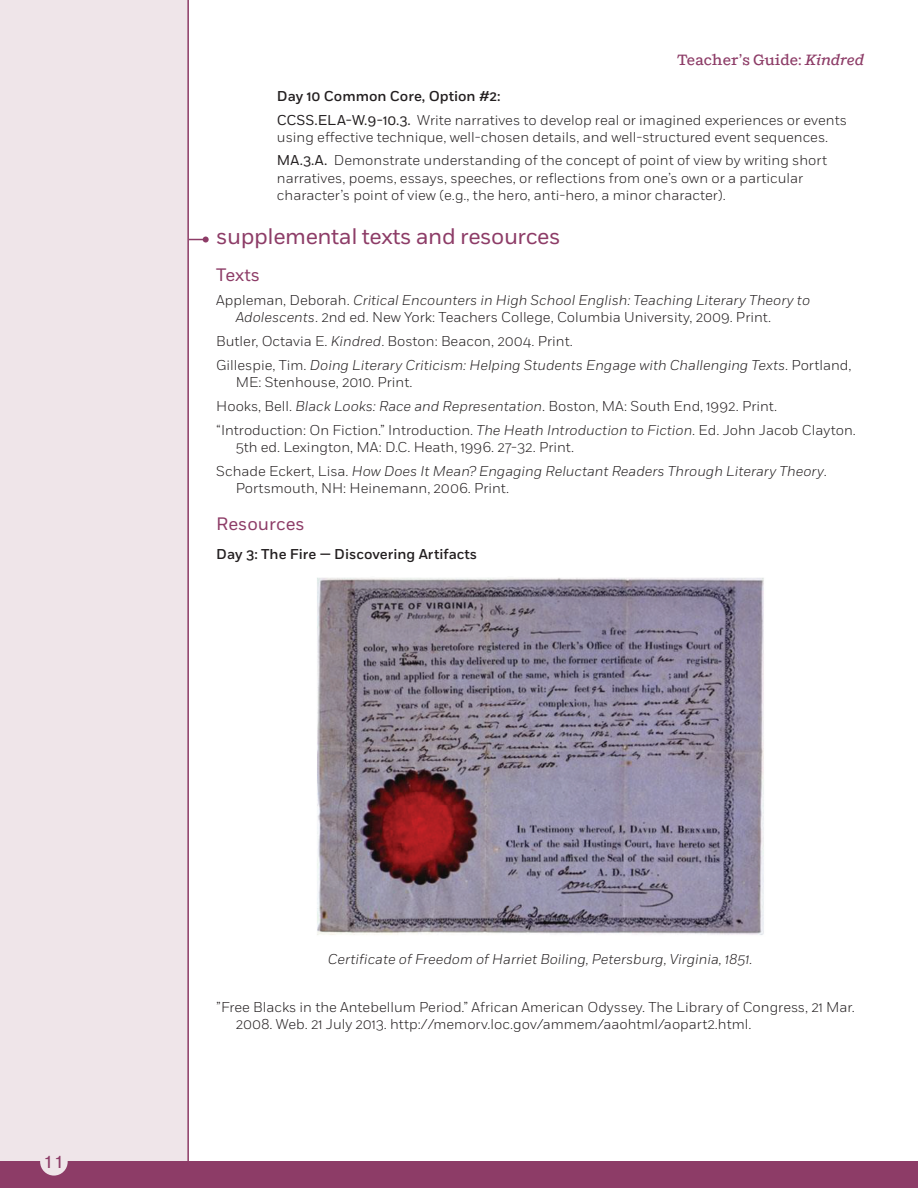
<style>
.page{position:relative;width:918px;height:1188px;background:#fff}
.page>*{position:absolute;margin:0;border:0;box-sizing:border-box;transform-origin:0 0}
.t1{font:22.5px "Fort";letter-spacing:-.02em;color:#8d3c67}
.t2{font:18px "Fort";color:#8d3c67}
.t3{font:18px "Akzidenz Std";color:#8d3c67}
.t4{font:500 15px "Shift";color:#8d3c67}
.t5{font:300 14.25px/23.9px "Fort";color:#231f20}
.t6{font:italic 300 14.25px/23.9px "Fort";color:#231f20}
.t7{font:500 14.25px "Fort";color:#231f20}
.s1{font-style:italic}
.s2{font-weight:500}
.s3{font-weight:400}
.s4{font-style:normal}
</style>
<div class="page">
<hr style="left:140px;top:239px;width:66px;height:1px;background:#8d3c67">
<svg style="left:203px;top:237px;width:6px;height:6px"></svg>
<div style="left:0;top:0;width:188px;height:1167px;background:#efe5e9"></div>
<hr style="left:187px;top:0;width:2px;height:1188px;background:#8d3c67">
<div style="left:0;top:1162px;width:918px;height:26px;background:#8d3c67"></div>
<div style="left:40px;top:1148px;width:28px;height:28px;background:#efe5e9;border-radius:50%"></div>
<img style="left:317px;top:577px;width:447px;height:358px">
<p class="t4" style="left:677px;top:51px;width:188px">Teacher’s Guide: <span class="s1">Kindred</span></p>
<p class="t5" style="left:277px;top:84px;width:571px"><span class="s2">Day 10 Common Core, Option #2:<br></span><span class="s3">CCSS.ELA-W.9-10.3.</span> Write narratives to develop real or imagined experiences or events</p>
<p class="t5" style="left:277px;top:125px;width:553px">using effective technique, well-chosen details, and well-structured event sequences.<br><span class="s3">MA.3.A.</span> Demonstrate understanding of the concept of point of view by writing short</p>
<p class="t5" style="left:277px;top:169px;width:528px;line-height:17.1px">narratives, poems, essays, speeches, or reflections from one’s own or a particular character’s point of view (e.g., the hero, anti-hero, a minor character).</p>
<h1 class="t1" style="left:216px;top:223px;width:346px">supplemental texts and resources</h1>
<p class="t2" style="left:216px;top:264px;width:45px">Texts</p>
<p class="t5" style="left:236px;top:292px;width:576px;line-height:17.1px;text-indent:-19px">Appleman, Deborah. <span class="s1">Critical Encounters in High School English: Teaching Literary Theory to<br>Adolescents</span>. 2nd ed. New York: Teachers College, Columbia University, 2009. Print.</p>
<p class="t6" style="left:216px;top:329px;width:637px"><span class="s4">Butler, Octavia E.</span> Kindred<span class="s4">. Boston: Beacon, 2004. Print.<br>Gillespie, Tim.</span> Doing Literary Criticism: Helping Students Engage with Challenging Texts<span class="s4">. Portland,</span></p>
<p class="t5" style="left:216px;top:370px;width:641px;text-indent:19px">ME: Stenhouse, 2010. Print.<br>Hooks, Bell. <span class="s1">Black Looks: Race and Representation</span>. Boston, MA: South End, 1992. Print. “Introduction: On Fiction.” Introduction. <span class="s1">The Heath Introduction to Fiction</span>. Ed. John Jacob Clayton.</p>
<p class="t5" style="left:216px;top:435px;width:612px;text-indent:19px">5th ed. Lexington, MA: D.C. Heath, 1996. 27-32. Print.<br>Schade Eckert, Lisa. <span class="s1">How Does It Mean? Engaging Reluctant Readers Through Literary Theory</span>.</p>
<p class="t5" style="left:236px;top:476px;width:275px">Portsmouth, NH: Heinemann, 2006. Print.</p>
<p class="t2" style="left:216px;top:513px;width:90px">Resources</p>
<p class="t7" style="left:216px;top:545px;width:263px">Day 3: The Fire — Discovering Artifacts</p>
<p class="t3" style="left:44px;top:1151px;width:22px">11</p>
<p class="t6" style="left:328px;top:947px;width:426px">Certificate of Freedom of Harriet Boiling, Petersburg, Virginia, 1851.</p>
<p class="t5" style="left:236px;top:998px;width:621px;line-height:17.1px;text-indent:-19px">”Free Blacks in the Antebellum Period.” African American Odyssey. The Library of Congress, 21 Mar.<br>2008. Web. 21 July 2013. http://memorv.loc.gov/ammem/aaohtml/aopart2.html.</p>
</div>
